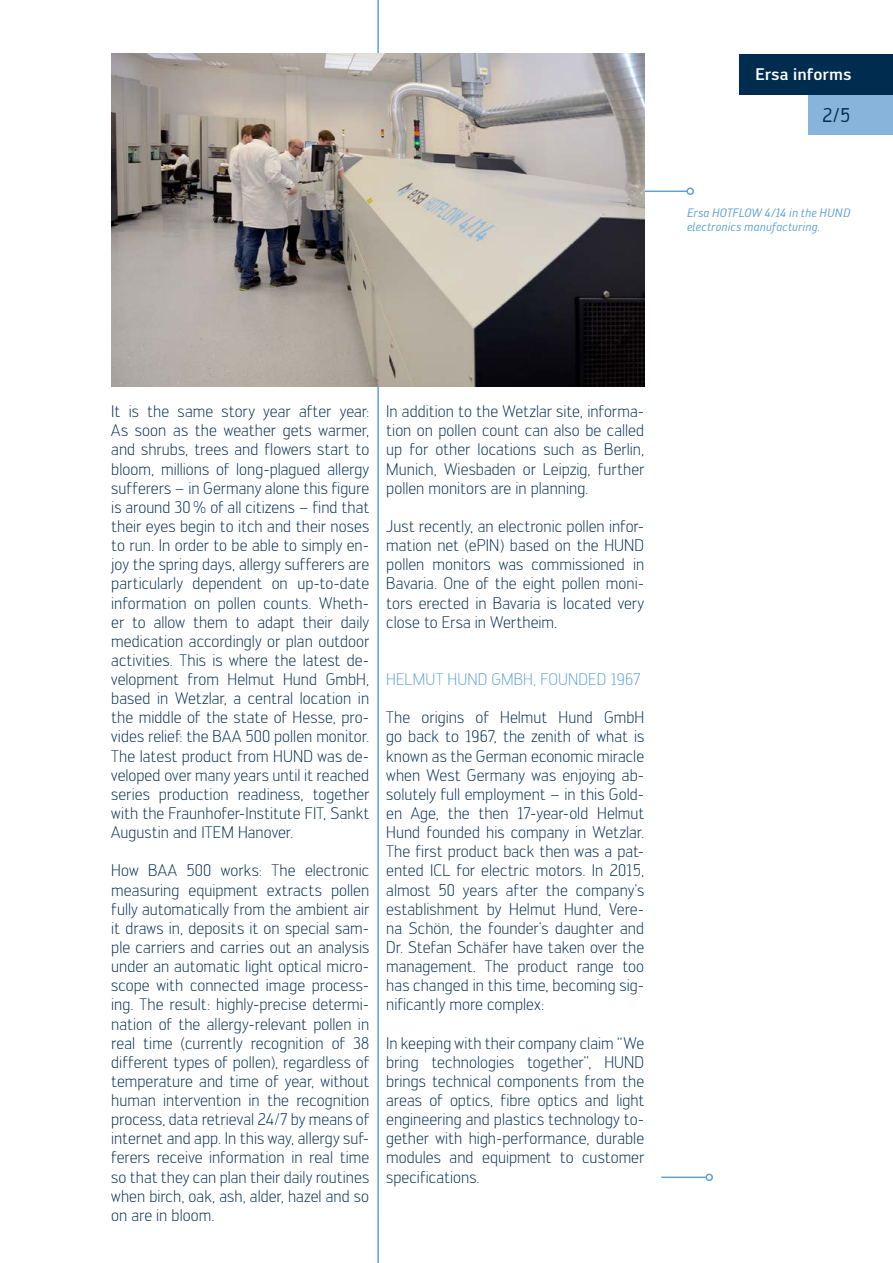
<style>
.page{position:relative;width:893px;height:1263px;background:#fff}
.page>*{position:absolute;margin:0;border:0;box-sizing:border-box;transform-origin:0 0}
.t1{font:19.5px "Engel";color:#002c50}
.t2{font:300 16.5px/19.2px "Engel";color:#002c50;text-align:justify}
.t3{font:300 16.5px "Engel";letter-spacing:.005em;color:#61a2d1}
.t4{font:500 16.5px "Engel";color:#fff}
.t5{font:italic 12px/14.4px "Engel";letter-spacing:.01em;color:#61a2d1}
</style>
<div class="page">
<hr style="left:377px;top:0;width:2px;height:1263px;background:#61a2d1">
<div style="left:808px;top:94px;width:85px;height:41px;background:#88b4db"></div>
<div style="left:739px;top:54px;width:154px;height:40px;background:#002c50"></div>
<hr style="left:661px;top:1176px;width:45px;height:2px;background:#61a2d1">
<div style="left:705px;top:1173px;width:8px;height:8px;border:2px solid #61a2d1;border-radius:50%"></div>
<hr style="left:616px;top:191px;width:71px;height:1px;background:#61a2d1">
<div style="left:686px;top:188px;width:8px;height:7px;border:2px solid #61a2d1;border-radius:50%"></div>
<img style="left:111px;top:54px;width:533px;height:332px">
<p class="t4" style="left:755px;top:65px;width:97px">Ersa informs</p>
<p class="t1" style="left:822px;top:104px;width:30px">2/5</p>
<p class="t5" style="left:687px;top:206px;width:165px">Ersa HOTFLOW 4/14 in the HUND electronics manufacturing.</p>
<p class="t2" style="left:111px;top:402px;width:259px">It is the same story year after year:<br>As soon as the weather gets warmer, and shrubs, trees and flowers start to bloom, millions of long-plagued allergy sufferers – in Germany alone this figure is around 30% of all citizens – find that their eyes begin to itch and their noses to run. In order to be able to simply en&shy;joy the spring days, allergy sufferers are particularly dependent on up-to-date information on pollen counts. Wheth&shy;er to allow them to adapt their daily medication accordingly or plan outdoor activities. This is where the latest de&shy;velopment from Helmut Hund GmbH, based in Wetzlar, a central location in the middle of the state of Hesse, pro&shy;vides relief: the BAA 500 pollen monitor.<br>The latest product from HUND was de&shy;veloped over many years until it reached series production readiness, together with the Fraunhofer-Institute FIT, Sankt Augustin and ITEM Hanover.</p>
<p class="t2" style="left:111px;top:861px;width:259px">How BAA 500 works: The electronic measuring equipment extracts pollen fully automatically from the ambient air it draws in, deposits it on special sam&shy;ple carriers and carries out an analysis under an automatic light optical micro&shy;scope with connected image process&shy;ing. The result: highly-precise determi&shy;nation of the allergy-relevant pollen in real time (currently recognition of 38 different types of pollen), regardless of temperature and time of year, without human intervention in the recognition process, data retrieval 24/7 by means of internet and app. In this way, allergy suf&shy;ferers receive information in real time so that they can plan their daily routines when birch, oak, ash, alder, hazel and so on are in bloom.</p>
<p class="t2" style="left:386px;top:402px;width:259px">In addition to the Wetzlar site, informa&shy;tion on pollen count can also be called up for other locations such as Berlin, Munich, Wiesbaden or Leipzig, further pollen monitors are in planning.</p>
<p class="t2" style="left:386px;top:517px;width:259px">Just recently, an electronic pollen infor&shy;mation net (ePIN) based on the HUND pollen monitors was commissioned in Bavaria. One of the eight pollen moni&shy;tors erected in Bavaria is located very close to Ersa in Wertheim.</p>
<p class="t3" style="left:386px;top:670px;width:256px">HELMUT HUND GMBH, FOUNDED 1967</p>
<p class="t2" style="left:386px;top:708px;width:259px">The origins of Helmut Hund GmbH go back to 1967, the zenith of what is known as the German economic miracle when West Germany was enjoying ab&shy;solutely full employment – in this Gold&shy;en Age, the then 17-year-old Helmut Hund founded his company in Wetzlar.<br>The first product back then was a pat&shy;ented ICL for electric motors. In 2015, almost 50 years after the company’s establishment by Helmut Hund, Vere&shy;na Schön, the founder’s daughter and Dr. Stefan Schäfer have taken over the management. The product range too has changed in this time, becoming sig&shy;nificantly more complex:</p>
<p class="t2" style="left:386px;top:1033px;width:259px">In keeping with their company claim “We bring technologies together”, HUND brings technical components from the areas of optics, fibre optics and light engineering and plastics technology to&shy;gether with high-performance, durable modules and equipment to customer specifications.</p>
</div>
